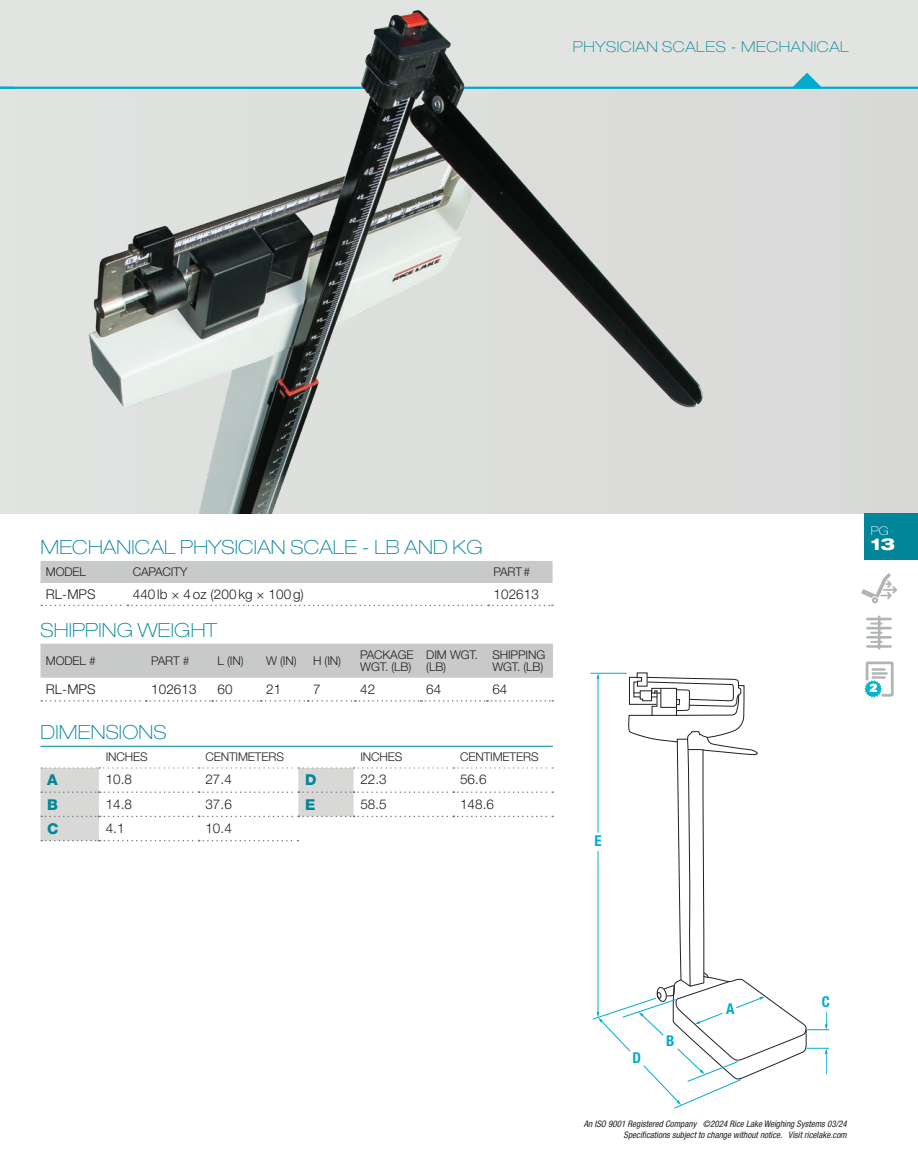
<style>
.page{position:relative;width:918px;height:1175px;background:#fff}
.page>*{position:absolute;margin:0;border:0;box-sizing:border-box;transform-origin:0 0}
.SubHead_Blue{font:100 expanded 19.5px "Helvetica Neue LT Std";letter-spacing:.01em;color:#008599}
.SubHead_Blue_with_Rule{font:100 expanded 19.5px "Helvetica Neue LT Std";letter-spacing:.01em;color:#008599}
.t1{font:800 expanded 16.5px "Helvetica Neue LT Std";color:#fff}
.Highlights_TopRight{font:100 expanded 15px "Helvetica Neue LT Std";letter-spacing:.04em;color:#008599}
.t2{font:700 condensed 15px "Helvetica Neue LT Std";color:#00abcd}
.Table_-_Dim_ABC{font:800 15px "Helvetica Neue LT Std";color:#008599}
.Info_-_Body_Copy{font:300 13.5px "Helvetica Neue LT Std";letter-spacing:.005em;color:#231f20}
.Table_-_Dim_Number{font:300 13.5px "Helvetica Neue LT Std";letter-spacing:.005em;color:#231f20}
.Table_Head{font:300 12px/12px "Helvetica Neue LT Std";letter-spacing:-.01em;color:#231f20}
.t3{font:100 expanded 12px "Helvetica Neue LT Std";color:#fff}
.t4{font:11.25px "Univers LT Std X Black";color:#fff}
.t5{font:italic condensed 9px/10.5px "Helvetica Neue LT Std";color:#231f20;text-align:right}
</style>
<div class="page">
<div style="left:0;top:0;width:918px;height:88px;background:#e2e4e2"></div>
<div style="left:0;top:88px;width:918px;height:425px;background:#d8d9d7"></div>
<svg style="left:861px;top:573px;width:36px;height:30px"></svg>
<hr style="left:867px;top:617px;width:24px;height:3px;background:#b1b4b5">
<svg style="left:871px;top:622px;width:11px;height:2px"></svg>
<svg style="left:871px;top:631px;width:11px;height:2px"></svg>
<svg style="left:871px;top:641px;width:11px;height:2px"></svg>
<hr style="left:867px;top:627px;width:24px;height:2px;background:#b1b4b5">
<hr style="left:867px;top:636px;width:24px;height:2px;background:#b1b4b5">
<hr style="left:867px;top:645px;width:24px;height:2px;background:#b1b4b5">
<hr style="left:878px;top:616px;width:2px;height:32px;background:#b1b4b5">
<svg style="left:864px;top:661px;width:30px;height:36px"></svg>
<hr style="left:591px;top:673px;width:36px;height:1px;background:#00abcd">
<svg style="left:592px;top:672px;width:237px;height:436px"></svg>
<hr style="left:40px;top:746px;width:513px;height:1px;background:#008599">
<div style="left:40px;top:561px;width:513px;height:22px;background:#c8c9c9"></div>
<svg style="left:41px;top:604px;width:512px;height:2px"></svg>
<div style="left:40px;top:643px;width:513px;height:34px;background:#c8c9c9"></div>
<svg style="left:41px;top:700px;width:512px;height:1px"></svg>
<svg style="left:40px;top:767px;width:513px;height:74px"></svg>
<div style="left:864px;top:513px;width:54px;height:47px;background:#008599"></div>
<hr style="left:0;top:87px;width:918px;height:2px;background:#00abcd">
<img style="left:0;top:10px;width:848px;height:503px">
<p class="Highlights_TopRight" style="left:573px;top:37px;width:277px">PHYSICIAN SCALES - MECHANICAL</p>
<p class="SubHead_Blue" style="left:40px;top:535px;width:444px">MECHANICAL PHYSICIAN SCALE - LB AND KG</p>
<p class="Table_Head" style="left:46px;top:565px;width:42px">MODEL</p>
<p class="Table_Head" style="left:133px;top:565px;width:56px">CAPACITY</p>
<p class="Table_Head" style="left:494px;top:565px;width:38px">PART#</p>
<p class="Info_-_Body_Copy" style="left:46px;top:585px;width:51px">RL-MPS</p>
<p class="Info_-_Body_Copy" style="left:133px;top:585px;width:173px">440lb × 4oz (200kg × 100g)</p>
<p class="Info_-_Body_Copy" style="left:494px;top:585px;width:47px">102613</p>
<p class="SubHead_Blue" style="left:40px;top:618px;width:178px">SHIPPING WEIGHT</p>
<p class="Table_Head" style="left:46px;top:654px;width:51px">MODEL #</p>
<p class="Table_Head" style="left:151px;top:654px;width:40px">PART #</p>
<p class="Table_Head" style="left:218px;top:654px;width:28px">L (IN)</p>
<p class="Table_Head" style="left:266px;top:654px;width:32px">W (IN)</p>
<p class="Table_Head" style="left:313px;top:654px;width:30px">H (IN)</p>
<p class="Table_Head" style="left:360px;top:648px;width:55px">PACKAGE<br>WGT. (LB)</p>
<p class="Table_Head" style="left:426px;top:648px;width:53px">DIM WGT. (LB)</p>
<p class="Table_Head" style="left:492px;top:648px;width:54px">SHIPPING<br>WGT. (LB)</p>
<p class="Info_-_Body_Copy" style="left:46px;top:681px;width:51px">RL-MPS</p>
<p class="Info_-_Body_Copy" style="left:151px;top:681px;width:47px">102613</p>
<p class="Info_-_Body_Copy" style="left:218px;top:681px;width:17px">60</p>
<p class="Info_-_Body_Copy" style="left:266px;top:681px;width:17px">21</p>
<p class="Info_-_Body_Copy" style="left:313px;top:681px;width:9px">7</p>
<p class="Info_-_Body_Copy" style="left:360px;top:681px;width:17px">42</p>
<p class="Info_-_Body_Copy" style="left:426px;top:681px;width:17px">64</p>
<p class="Info_-_Body_Copy" style="left:492px;top:681px;width:17px">64</p>
<p class="SubHead_Blue_with_Rule" style="left:40px;top:720px;width:127px">DIMENSIONS</p>
<p class="Table_Head" style="left:106px;top:750px;width:44px">INCHES</p>
<p class="Table_Head" style="left:205px;top:750px;width:80px">CENTIMETERS</p>
<p class="Table_Head" style="left:360px;top:750px;width:44px">INCHES</p>
<p class="Table_Head" style="left:460px;top:750px;width:80px">CENTIMETERS</p>
<p class="Table_-_Dim_ABC" style="left:47px;top:771px;width:12px">A</p>
<p class="Table_-_Dim_Number" style="left:106px;top:771px;width:28px">10.8</p>
<p class="Table_-_Dim_Number" style="left:205px;top:771px;width:28px">27.4</p>
<p class="Table_-_Dim_ABC" style="left:305px;top:771px;width:13px">D</p>
<p class="Table_-_Dim_Number" style="left:360px;top:771px;width:28px">22.3</p>
<p class="Table_-_Dim_Number" style="left:460px;top:771px;width:28px">56.6</p>
<p class="Table_-_Dim_ABC" style="left:47px;top:795px;width:12px">B</p>
<p class="Table_-_Dim_Number" style="left:106px;top:795px;width:28px">14.8</p>
<p class="Table_-_Dim_Number" style="left:205px;top:795px;width:28px">37.6</p>
<p class="Table_-_Dim_ABC" style="left:305px;top:795px;width:12px">E</p>
<p class="Table_-_Dim_Number" style="left:360px;top:795px;width:28px">58.5</p>
<p class="Table_-_Dim_Number" style="left:460px;top:795px;width:36px">148.6</p>
<p class="Table_-_Dim_ABC" style="left:47px;top:819px;width:13px">C</p>
<p class="Table_-_Dim_Number" style="left:106px;top:819px;width:20px">4.1</p>
<p class="Table_-_Dim_Number" style="left:205px;top:819px;width:28px">10.4</p>
<p class="t2" style="left:594px;top:831px;width:9px">E</p>
<p class="t3" style="left:871px;top:524px;width:20px">PG</p>
<h2 class="t1" style="left:871px;top:534px;width:26px">13</h2>
<p class="t4" style="left:870px;top:681px;width:9px">2</p>
<p class="t2" style="left:632px;top:1048px;width:10px">D</p>
<p class="t2" style="left:666px;top:1031px;width:10px">B</p>
<p class="t2" style="left:726px;top:1000px;width:10px">A</p>
<p class="t2" style="left:822px;top:992px;width:10px">C</p>
<p class="t5" style="left:584px;top:1119px;width:265px">An ISO 9001 Registered Company ©2024 Rice Lake Weighing Systems 03/24<br>Specifications subject to change without notice. Visit ricelake.com</p>
</div>
